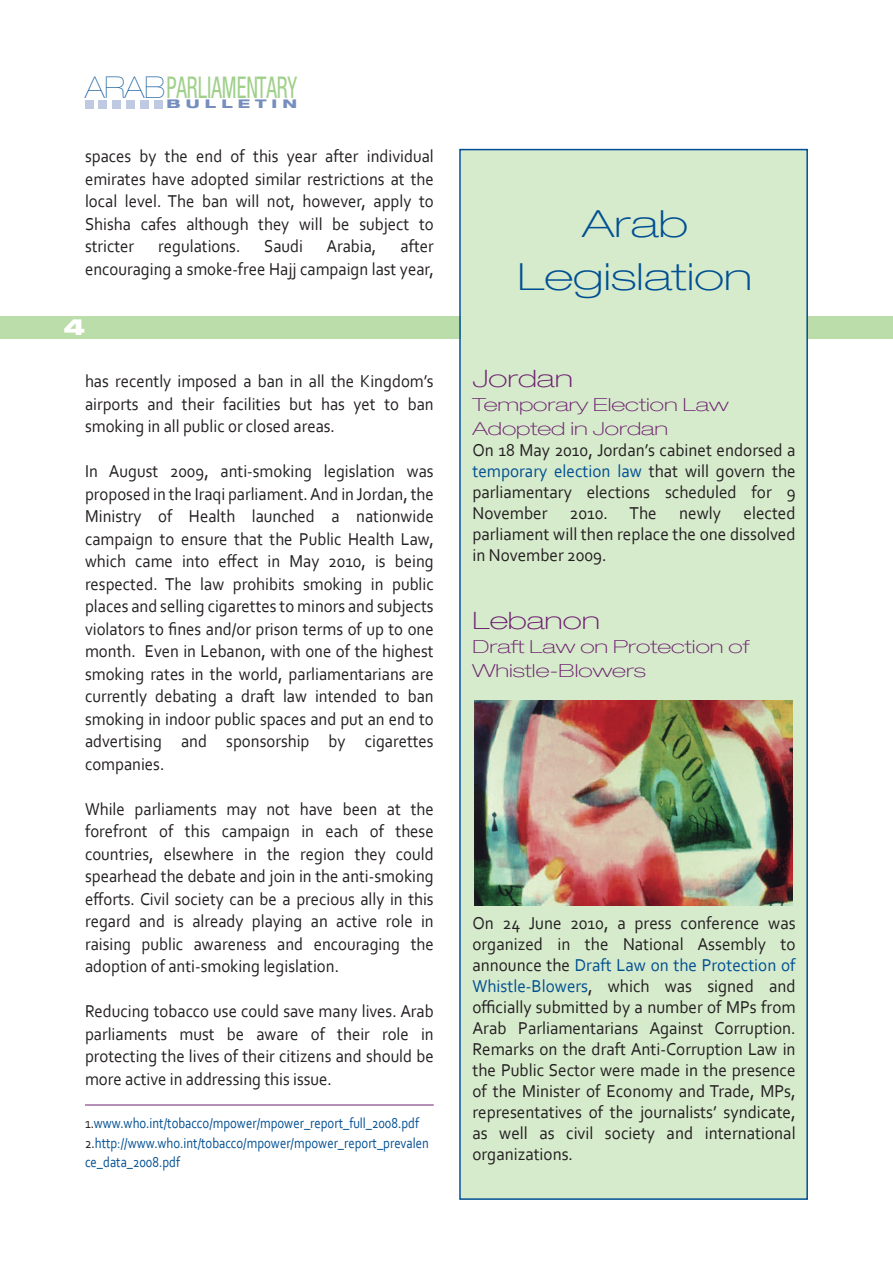
<style>
.page{position:relative;width:893px;height:1263px;background:#fff}
.page>*{position:absolute;margin:0;border:0;box-sizing:border-box;transform-origin:0 0}
.t1{font:100 expanded 37.5px/52.5px "Helvetica Neue";color:#004f92;text-align:center;scale:1.25 1}
.t2{font:condensed 30px "Helvetica Neue";color:#9fd08a;scale:.7 1}
.t3{font:100 expanded 24px "Helvetica Neue";color:#6d206f;scale:1.25 1}
.t4{font:900 expanded 22.5px "Helvetica Neue";color:#fff}
.t5{font:18px/22.5px "Corbel";color:#231f20;text-align:justify;scale:.93 1}
.t6{font:18px/21px "Corbel";color:#231f20;text-align:justify;scale:.95 1}
.t7{font:100 expanded 18px/24px "Helvetica Neue";color:#6d206f;scale:1.25 1}
.t8{font:15px/19.5px "Corbel";color:#004f92;scale:.85 1}
.t9{font:800 expanded 12px "Helvetica Neue";letter-spacing:.34em;color:#768ebe;scale:1.25 1}
.s1{font-weight:900;font-stretch:expanded;color:#004f92}
.s2{color:#231f20}
.s3{color:#004f92}
</style>
<div class="page">
<div style="left:154px;top:100px;width:9px;height:8px;background:#c0c9e2"></div>
<div style="left:140px;top:100px;width:9px;height:8px;background:#c0c9e2"></div>
<div style="left:127px;top:100px;width:8px;height:8px;background:#c0c9e2"></div>
<div style="left:113px;top:100px;width:8px;height:8px;background:#c0c9e2"></div>
<div style="left:99px;top:100px;width:8px;height:8px;background:#c0c9e2"></div>
<div style="left:85px;top:100px;width:8px;height:8px;background:#c0c9e2"></div>
<div style="left:0;top:316px;width:893px;height:23px;background:#bda"></div>
<div style="left:461px;top:150px;width:345px;height:1048px;background:#d6eacc"></div>
<div style="left:459px;top:149px;width:349px;height:1051px;border:2px solid #004f92"></div>
<hr style="left:85px;top:1104px;width:349px;height:1px;background:#6d206f">
<img style="left:474px;top:700px;width:318px;height:206px">
<h2 class="t2" style="left:85px;top:77px;width:305px"><span class="s1">ARAB</span>PARLIAMENTARY</h2>
<p class="t9" style="left:167px;top:99px;width:106px">BULLETIN</p>
<p class="t5" style="left:85px;top:145px;width:376px">spaces by the end of this year after individual emirates have adopted similar restrictions at the local level. The ban will not, however, apply to Shisha cafes although they will be subject to stricter</p>
<p class="t5" style="left:85px;top:235px;width:376px;text-align:right">after<br>encouraging a smoke-free Hajj campaign last year,</p>
<p class="t5" style="left:158px;top:235px;width:90px">regulations.</p>
<p class="t5" style="left:264px;top:235px;width:43px">Saudi</p>
<p class="t5" style="left:326px;top:235px;width:55px">Arabia,</p>
<p class="t4" style="left:63px;top:318px;width:23px">4</p>
<p class="t5" style="left:85px;top:370px;width:376px">has recently imposed a ban in all the Kingdom’s airports and their facilities but has yet to ban smoking in all public or closed areas.</p>
<p class="t5" style="left:85px;top:460px;width:376px">In August 2009, anti-smoking legislation was proposed in the Iraqi parliament.And in Jordan, the Ministry of Health launched a nationwide campaign to ensure that the Public Health Law, which came into effect in May 2010, is being respected. The law prohibits smoking in public places and selling cigarettes to minors and subjects violators to fines and/or prison terms of up to one month. Even in Lebanon, with one of the highest smoking rates in the world, parliamentarians are currently debating a draft law intended to ban smoking in indoor public spaces and put an end to advertising and sponsorship by cigarettes companies.</p>
<p class="t5" style="left:85px;top:797px;width:376px">While parliaments may not have been at the forefront of this campaign in each of these countries, elsewhere in the region they could spearhead the debate and join in the anti-smoking efforts. Civil society can be a precious ally in this regard and is already playing an active role in raising public awareness and encouraging the adoption of anti-smoking legislation.</p>
<p class="t5" style="left:85px;top:1000px;width:376px">Reducing tobacco use could save many lives. Arab parliaments must be aware of their role in protecting the lives of their citizens and should be more active in addressing this issue.</p>
<p class="t8" style="left:85px;top:1113px;width:406px"><span class="s2">1.</span>www.who.int/tobacco/mpower/mpower_report_full_2008.pdf<br><span class="s2">2.</span>http://www.who.int/tobacco/mpower/mpower_report_prevalen ce_data_2008.pdf</p>
<h1 class="t1" style="left:517px;top:201px;width:190px">Arab<br>Legislation</h1>
<h3 class="t3" style="left:472px;top:370px;width:82px">Jordan</h3>
<p class="t7" style="left:472px;top:395px;width:206px">Temporary Election Law<br>Adopted in Jordan</p>
<p class="t6" style="left:472px;top:440px;width:342px">On 18 May 2010, Jordan’s cabinet endorsed a <span class="s3">temporary election law</span> that will govern the parliamentary elections scheduled for 9<br>November</p>
<p class="t6" style="left:472px;top:503px;width:342px;text-indent:271px">elected parliament will then replace the one dissolved in November 2009.</p>
<p class="t6" style="left:570px;top:503px;width:93px">2010. The</p>
<p class="t6" style="left:679px;top:503px;width:46px">newly</p>
<h3 class="t3" style="left:472px;top:612px;width:104px">Lebanon</h3>
<p class="t7" style="left:472px;top:636px;width:223px">Draft Law on Protection of<br>Whistle-Blowers</p>
<p class="t6" style="left:472px;top:912px;width:342px">On 24 June 2010, a press conference was organized in the National Assembly to announce the <span class="s3">Draft Law on the Protection of Whistle-Blowers</span>, which was signed and officially submitted by a number of MPs from Arab Parliamentarians Against Corruption.<br>Remarks on the draft Anti-Corruption Law in the Public Sector were made in the presence of the Minister of Economy and Trade, MPs, representatives of the journalists’ syndicate, as well as civil society and international organizations.</p>
</div>
